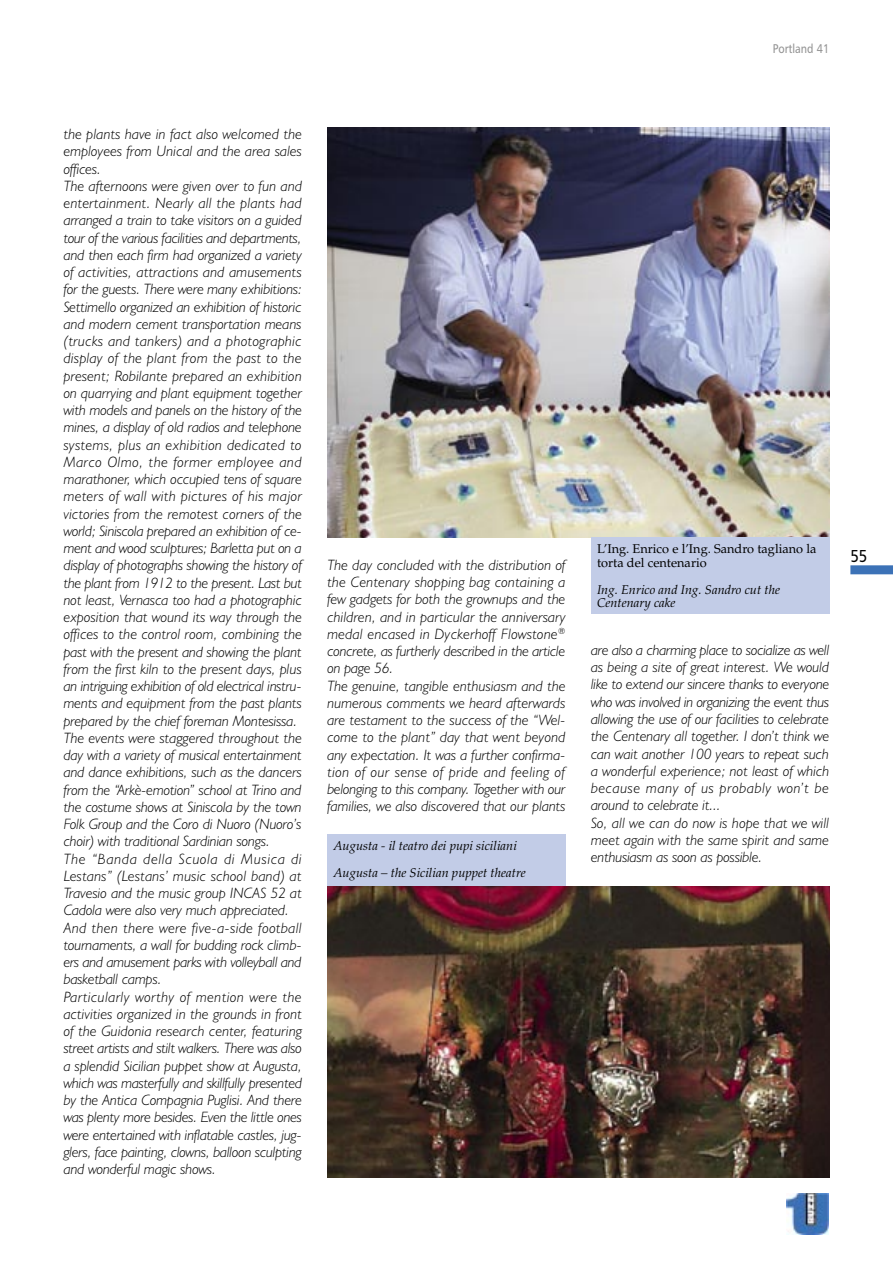
<style>
.page{position:relative;width:893px;height:1263px;background:#fff}
.page>*{position:absolute;margin:0;border:0;box-sizing:border-box;transform-origin:0 0}
.t1{font:17.25px "Humanist 777 BT Roman B";color:#000;scale:.85 1}
.t2{font:italic 300 15px/17.2px "Humanist 521 BT";color:#000}
.t3{font:italic 12.75px/27px "Palatino";color:#000}
.t4{font:12.75px/13.5px "Palatino";color:#000}
.t5{font:12.6px "Humanist 777 BT Roman B";color:#939393;scale:.85 1}
</style>
<div class="page">
<div style="left:850px;top:565px;width:43px;height:9px;background:#3c72b7"></div>
<img style="left:787px;top:1193px;width:41px;height:42px">
<img style="left:327px;top:886px;width:502px;height:292px">
<div style="left:327px;top:834px;width:239px;height:52px;background:#c2cce7"></div>
<img style="left:327px;top:128px;width:502px;height:409px">
<div style="left:591px;top:537px;width:238px;height:77px;background:#c2cce7"></div>
<p class="t5" style="left:773px;top:40px;width:68px">Portland 41</p>
<p class="t2" style="left:64px;top:125px;width:240px">the plants have in fact also welcomed the employees from Unical and the area sales offices.<br>The afternoons were given over to fun and entertainment. Nearly all the plants had arranged a train to take visitors on a guided tour of the various facilities and departments, and then each firm had organized a variety of activities, attractions and amusements for the guests. There were many exhibitions:<br>Settimello organized an exhibition of historic and modern cement transportation means (trucks and tankers) and a photographic display of the plant from the past to the present; Robilante prepared an exhibition on quarrying and plant equipment together with models and panels on the history of the mines, a display of old radios and telephone systems, plus an exhibition dedicated to Marco Olmo, the former employee and marathoner, which occupied tens of square meters of wall with pictures of his major victories from the remotest corners of the world; Siniscola prepared an exhibition of ce&shy;ment and wood sculptures; Barletta put on a display of photographs showing the history of the plant from 1912 to the present. Last but not least, Vernasca too had a photographic exposition that wound its way through the offices to the control room, combining the past with the present and showing the plant from the first kiln to the present days, plus an intriguing exhibition of old electrical instru&shy;ments and equipment from the past plants prepared by the chief foreman Montesissa.<br>The events were staggered throughout the day with a variety of musical entertainment and dance exhibitions, such as the dancers from the “Arkè-emotion” school at Trino and the costume shows at Siniscola by the town Folk Group and the Coro di Nuoro (Nuoro’s choir) with traditional Sardinian songs.<br>The “Banda della Scuola di Musica di Lestans” (Lestans’ music school band) at Travesio and the music group INCAS 52 at Cadola were also very much appreciated.<br>And then there were five-a-side football tournaments, a wall for budding rock climb&shy;ers and amusement parks with volleyball and basketball camps.<br>Particularly worthy of mention were the activities organized in the grounds in front of the Guidonia research center, featuring street artists and stilt walkers. There was also a splendid Sicilian puppet show at Augusta, which was masterfully and skillfully presented by the Antica Compagnia Puglisi. And there was plenty more besides. Even the little ones were entertained with inflatable castles, jug&shy;glers, face painting, clowns, balloon sculpting and wonderful magic shows.</p>
<p class="t2" style="left:327px;top:556px;width:240px">The day concluded with the distribution of the Centenary shopping bag containing a few gadgets for both the grownups and the children, and in particular the anniversary medal encased in Dyckerhoff Flowstone<sup>® </sup>concrete, as furtherly described in the article on page 56.<br>The genuine, tangible enthusiasm and the numerous comments we heard afterwards are testament to the success of the “Wel&shy;come to the plant” day that went beyond any expectation. It was a further confirma&shy;tion of our sense of pride and feeling of belonging to this company. Together with our families, we also discovered that our plants</p>
<p class="t3" style="left:333px;top:832px;width:194px">Augusta - il teatro dei pupi siciliani<br>Augusta – the Sicilian puppet theatre</p>
<p class="t4" style="left:597px;top:542px;width:221px">L’Ing. Enrico e l’Ing. Sandro tagliano la torta del centenario</p>
<p class="t3" style="left:597px;top:583px;width:184px;line-height:13.5px">Ing. Enrico and Ing. Sandro cut the<br>Centenary cake</p>
<p class="t2" style="left:591px;top:641px;width:240px">are also a charming place to socialize as well as being a site of great interest. We would like to extend our sincere thanks to everyone who was involved in organizing the event thus allowing the use of our facilities to celebrate the Centenary all together. I don’t think we can wait another 100 years to repeat such a wonderful experience; not least of which because many of us probably won’t be around to celebrate it...<br>So, all we can do now is hope that we will meet again with the same spirit and same enthusiasm as soon as possible.</p>
<p class="t1" style="left:850px;top:546px;width:21px">55</p>
</div>
